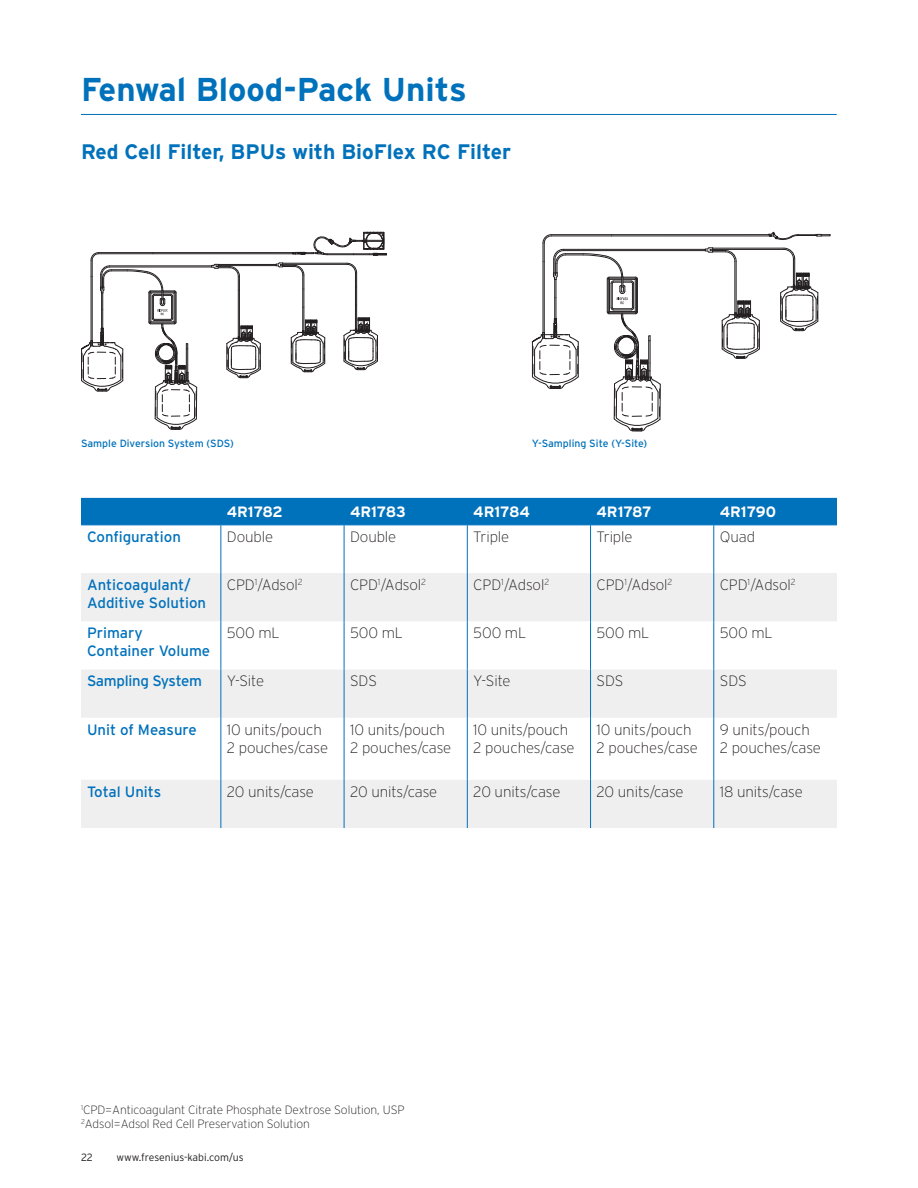
<style>
.page{position:relative;width:918px;height:1188px;background:#fff}
.page>*{position:absolute;margin:0;border:0;box-sizing:border-box;transform-origin:0 0}
.Headers{font:700 33px "Interstate";color:#0071bb}
._14pt_Subhead_Bold_NO_rule{font:700 21px "Interstate";color:#0071bb}
.Body{font:200 15px/18px "Interstate";letter-spacing:-.005em;color:#231f20}
.Table_Label{font:15px/18px "Interstate";color:#0071bb}
.Table_Header_White{font:700 15px "Interstate";color:#fff}
.Table_Label-2{font:15px "Interstate";letter-spacing:-.02em;color:#0071bb}
.t1{font:200 12px "Interstate";letter-spacing:-.005em;color:#231f20}
.Captions{font:10.5px "Interstate";color:#0071bb}
.t2{font:300 10.5px "Interstate";color:#231f20}
</style>
<div class="page">
<hr style="left:81px;top:114px;width:756px;height:1px;background:#0071bb">
<div style="left:81px;top:498px;width:756px;height:27px;background:#0071bb"></div>
<svg style="left:81px;top:573px;width:756px;height:255px;fill:#efeff0"></svg>
<hr style="left:81px;top:525px;width:140px;height:1px;background:#0071bb">
<hr style="left:221px;top:525px;width:123px;height:1px;background:#0071bb">
<hr style="left:344px;top:525px;width:123px;height:1px;background:#0071bb">
<hr style="left:467px;top:525px;width:124px;height:1px;background:#0071bb">
<hr style="left:591px;top:525px;width:123px;height:1px;background:#0071bb">
<hr style="left:714px;top:525px;width:123px;height:1px;background:#0071bb">
<hr style="left:220px;top:525px;width:1px;height:48px;background:#0071bb">
<hr style="left:220px;top:573px;width:1px;height:48px;background:#0071bb">
<hr style="left:220px;top:621px;width:1px;height:49px;background:#0071bb">
<hr style="left:220px;top:670px;width:1px;height:48px;background:#0071bb">
<hr style="left:220px;top:718px;width:1px;height:62px;background:#0071bb">
<hr style="left:220px;top:780px;width:1px;height:48px;background:#0071bb">
<hr style="left:344px;top:525px;width:1px;height:48px;background:#0071bb">
<hr style="left:344px;top:573px;width:1px;height:48px;background:#0071bb">
<hr style="left:344px;top:621px;width:1px;height:49px;background:#0071bb">
<hr style="left:344px;top:670px;width:1px;height:48px;background:#0071bb">
<hr style="left:344px;top:718px;width:1px;height:62px;background:#0071bb">
<hr style="left:344px;top:780px;width:1px;height:48px;background:#0071bb">
<hr style="left:467px;top:525px;width:1px;height:48px;background:#0071bb">
<hr style="left:467px;top:573px;width:1px;height:48px;background:#0071bb">
<hr style="left:467px;top:621px;width:1px;height:49px;background:#0071bb">
<hr style="left:467px;top:670px;width:1px;height:48px;background:#0071bb">
<hr style="left:467px;top:718px;width:1px;height:62px;background:#0071bb">
<hr style="left:467px;top:780px;width:1px;height:48px;background:#0071bb">
<hr style="left:590px;top:525px;width:1px;height:48px;background:#0071bb">
<hr style="left:590px;top:573px;width:1px;height:48px;background:#0071bb">
<hr style="left:590px;top:621px;width:1px;height:49px;background:#0071bb">
<hr style="left:590px;top:670px;width:1px;height:48px;background:#0071bb">
<hr style="left:590px;top:718px;width:1px;height:62px;background:#0071bb">
<hr style="left:590px;top:780px;width:1px;height:48px;background:#0071bb">
<hr style="left:713px;top:525px;width:1px;height:48px;background:#0071bb">
<hr style="left:713px;top:573px;width:1px;height:48px;background:#0071bb">
<hr style="left:713px;top:621px;width:1px;height:49px;background:#0071bb">
<hr style="left:713px;top:670px;width:1px;height:48px;background:#0071bb">
<hr style="left:713px;top:718px;width:1px;height:62px;background:#0071bb">
<hr style="left:713px;top:780px;width:1px;height:48px;background:#0071bb">
<hr style="left:564px;top:250px;width:141px;height:1px;background:#231f20">
<hr style="left:713px;top:249px;width:71px;height:1px;background:#231f20">
<hr style="left:713px;top:248px;width:71px;height:1px;background:#231f20">
<hr style="left:736px;top:261px;width:1px;height:52px;background:#231f20">
<hr style="left:735px;top:261px;width:1px;height:52px;background:#231f20">
<hr style="left:564px;top:249px;width:141px;height:1px;background:#231f20">
<svg style="left:705px;top:248px;width:31px;height:14px"></svg>
<svg style="left:768px;top:232px;width:62px;height:8px"></svg>
<hr style="left:612px;top:234px;width:158px;height:1px;background:#231f20">
<hr style="left:612px;top:236px;width:158px;height:1px;background:#231f20">
<svg style="left:722px;top:301px;width:38px;height:58px"></svg>
<svg style="left:780px;top:248px;width:39px;height:83px"></svg>
<svg style="left:532px;top:234px;width:129px;height:198px"></svg>
<hr style="left:110px;top:267px;width:102px;height:1px;background:#231f20">
<hr style="left:218px;top:265px;width:58px;height:1px;background:#231f20">
<hr style="left:218px;top:264px;width:58px;height:1px;background:#231f20">
<hr style="left:239px;top:290px;width:1px;height:47px;background:#231f20">
<hr style="left:238px;top:290px;width:1px;height:47px;background:#231f20">
<hr style="left:110px;top:266px;width:102px;height:1px;background:#231f20">
<hr style="left:153px;top:252px;width:142px;height:1px;background:#231f20">
<hr style="left:153px;top:253px;width:143px;height:1px;background:#231f20">
<svg style="left:226px;top:326px;width:35px;height:52px"></svg>
<svg style="left:293px;top:232px;width:94px;height:24px"></svg>
<hr style="left:283px;top:264px;width:64px;height:1px;background:#231f20">
<hr style="left:283px;top:263px;width:64px;height:1px;background:#231f20">
<svg style="left:211px;top:264px;width:29px;height:26px"></svg>
<svg style="left:276px;top:263px;width:49px;height:110px"></svg>
<svg style="left:344px;top:263px;width:34px;height:107px"></svg>
<svg style="left:81px;top:252px;width:116px;height:178px"></svg>
<p class="Headers" style="left:81px;top:71px;width:387px">Fenwal Blood-Pack Units</p>
<p class="_14pt_Subhead_Bold_NO_rule" style="left:81px;top:140px;width:432px">Red Cell Filter, BPUs with BioFlex RC Filter</p>
<p class="Captions" style="left:81px;top:437px;width:154px">Sample Diversion System (SDS)</p>
<p class="Captions" style="left:532px;top:437px;width:117px">Y-Sampling Site (Y-Site)</p>
<p class="Table_Header_White" style="left:227px;top:503px;width:57px">4R1782</p>
<p class="Table_Header_White" style="left:350px;top:503px;width:57px">4R1783</p>
<p class="Table_Header_White" style="left:473px;top:503px;width:58px">4R1784</p>
<p class="Table_Header_White" style="left:597px;top:503px;width:57px">4R1787</p>
<p class="Table_Header_White" style="left:720px;top:503px;width:58px">4R1790</p>
<p class="Table_Label" style="left:87px;top:527px;width:95px">Configuration</p>
<p class="Body" style="left:227px;top:528px;width:48px">Double</p>
<p class="Body" style="left:350px;top:528px;width:48px">Double</p>
<p class="Body" style="left:473px;top:528px;width:38px">Triple</p>
<p class="Body" style="left:597px;top:528px;width:38px">Triple</p>
<p class="Body" style="left:720px;top:528px;width:37px">Quad</p>
<p class="Table_Label" style="left:87px;top:576px;width:121px">Anticoagulant/<br>Additive Solution</p>
<p class="Body" style="left:227px;top:576px;width:77px">CPD<sup>1</sup>/Adsol<sup>2</sup></p>
<p class="Body" style="left:350px;top:576px;width:77px">CPD<sup>1</sup>/Adsol<sup>2</sup></p>
<p class="Body" style="left:473px;top:576px;width:77px">CPD<sup>1</sup>/Adsol<sup>2</sup></p>
<p class="Body" style="left:597px;top:576px;width:77px">CPD<sup>1</sup>/Adsol<sup>2</sup></p>
<p class="Body" style="left:720px;top:576px;width:77px">CPD<sup>1</sup>/Adsol<sup>2</sup></p>
<p class="Table_Label" style="left:87px;top:624px;width:125px">Primary<br>Container Volume</p>
<p class="Body" style="left:227px;top:624px;width:54px">500 mL</p>
<p class="Body" style="left:350px;top:624px;width:54px">500 mL</p>
<p class="Body" style="left:473px;top:624px;width:54px">500 mL</p>
<p class="Body" style="left:597px;top:624px;width:54px">500 mL</p>
<p class="Body" style="left:720px;top:624px;width:54px">500 mL</p>
<p class="Table_Label-2" style="left:87px;top:673px;width:117px">Sampling System</p>
<p class="Body" style="left:227px;top:672px;width:39px">Y-Site</p>
<p class="Body" style="left:350px;top:672px;width:28px">SDS</p>
<p class="Body" style="left:473px;top:672px;width:39px">Y-Site</p>
<p class="Body" style="left:597px;top:672px;width:28px">SDS</p>
<p class="Body" style="left:720px;top:672px;width:28px">SDS</p>
<p class="Table_Label" style="left:87px;top:720px;width:111px">Unit of Measure</p>
<p class="Body" style="left:227px;top:720px;width:103px">10 units/pouch<br>2 pouches/case</p>
<p class="Body" style="left:350px;top:720px;width:103px">10 units/pouch<br>2 pouches/case</p>
<p class="Body" style="left:473px;top:720px;width:103px">10 units/pouch<br>2 pouches/case</p>
<p class="Body" style="left:597px;top:720px;width:103px">10 units/pouch<br>2 pouches/case</p>
<p class="Body" style="left:720px;top:720px;width:103px">9 units/pouch<br>2 pouches/case</p>
<p class="Table_Label" style="left:87px;top:782px;width:76px">Total Units</p>
<p class="Body" style="left:227px;top:782px;width:89px">20 units/case</p>
<p class="Body" style="left:350px;top:782px;width:89px">20 units/case</p>
<p class="Body" style="left:473px;top:782px;width:89px">20 units/case</p>
<p class="Body" style="left:597px;top:782px;width:89px">20 units/case</p>
<p class="Body" style="left:720px;top:782px;width:85px">18 units/case</p>
<p class="t1" style="left:81px;top:1103px;width:325px"><sup>1</sup>CPD=Anticoagulant Citrate Phosphate Dextrose Solution, USP</p>
<p class="t1" style="left:81px;top:1117px;width:230px"><sup>2</sup>Adsol=Adsol Red Cell Preservation Solution</p>
<p class="t2" style="left:81px;top:1151px;width:13px">22</p>
<p class="t2" style="left:117px;top:1151px;width:128px">www.fresenius-kabi.com/us</p>
</div>
